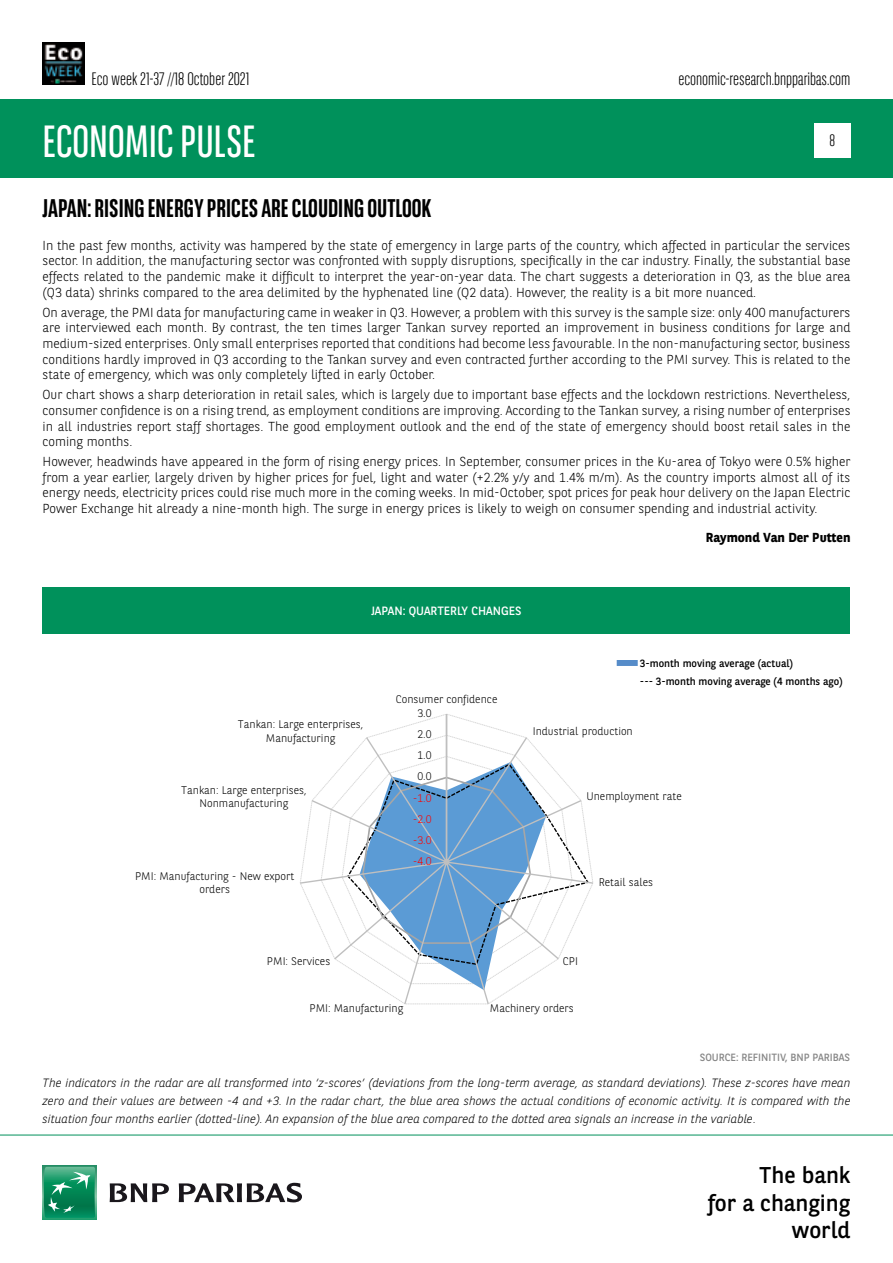
<style>
.page{position:relative;width:893px;height:1263px;background:#fff}
.page>*{position:absolute;margin:0;border:0;box-sizing:border-box;transform-origin:0 0}
.t1{font:45px "BNPP Sans Condensed";color:#fff}
.t2{font:700 25.5px "BNPP Sans Condensed";color:#000}
.t3{font:22.8px/27.3px "BNPP Sans";color:#000;text-align:right}
.t4{font:300 18px "BNPP Sans Condensed";color:#000}
.t5{font:300 16.5px "BNPP Sans Condensed";color:#000}
.t6{font:300 13.05px/15.6px "BNPP Sans";color:#000;text-align:justify}
.t7{font:700 13.05px "BNPP Sans";color:#000}
.t8{font:italic 300 12px/18px "BNPP Sans";color:#000;text-align:justify}
.t9{font:12px "BNPP Sans";color:#fff}
.t10{font:300 11.1px/13.4px "BNPP Sans";color:#000;text-align:center}
.t11{font:300 11.1px "BNPP Sans";color:#f00}
.t12{font:10.5px/18px "BNPP Sans";color:#000}
.t13{font:10.5px "BNPP Sans";color:#878787}
.s1{font-style:normal}
</style>
<div class="page">
<div style="left:1px;top:99px;width:892px;height:78px;background:#00915b"></div>
<svg style="left:43px;top:1166px;width:53px;height:53px"></svg>
<svg style="left:44px;top:1167px;width:51px;height:51px;background:#26996e"></svg>
<svg style="left:110px;top:1183px;width:59px;height:19px"></svg>
<svg style="left:179px;top:1183px;width:123px;height:19px"></svg>
<hr style="left:0;top:1135px;width:893px;height:1px;background:#00915b">
<div style="left:814px;top:123px;width:36px;height:34px;background:#fff"></div>
<img style="left:43px;top:43px;width:42px;height:42px">
<svg style="left:300px;top:714px;width:293px;height:291px"></svg>
<div style="left:43px;top:587px;width:807px;height:47px;background:#00915b"></div>
<div style="left:617px;top:660px;width:21px;height:6px;background:#568cc9"></div>
<h3 class="t4" style="left:91px;top:67px;width:160px">Eco week 21-37 //18 October 2021</h3>
<h1 class="t1" style="left:43px;top:113px;width:215px">ECONOMIC PULSE</h1>
<h3 class="t4" style="left:678px;top:67px;width:174px">economic-research.bnpparibas.com</h3>
<p class="t5" style="left:829px;top:130px;width:7px">8</p>
<h2 class="t2" style="left:43px;top:193px;width:390px">JAPAN: RISING ENERGY PRICES ARE CLOUDING OUTLOOK</h2>
<p class="t6" style="left:43px;top:237px;width:809px">In the past few months, activity was hampered by the state of emergency in large parts of the country, which affected in particular the services sector. In addition, the manufacturing sector was confronted with supply disruptions, specifically in the car industry. Finally, the substantial base effects related to the pandemic make it difficult to interpret the year-on-year data. The chart suggests a deterioration in Q3, as the blue area (Q3 data) shrinks compared to the area delimited by the hyphenated line (Q2 data). However, the reality is a bit more nuanced.</p>
<p class="t6" style="left:43px;top:304px;width:809px">On average, the PMI data for manufacturing came in weaker in Q3. However, a problem with this survey is the sample size: only 400 manufacturers are interviewed each month. By contrast, the ten times larger Tankan survey reported an improvement in business conditions for large and medium-sized enterprises. Only small enterprises reported that conditions had become less favourable. In the non-manufacturing sector, business conditions hardly improved in Q3 according to the Tankan survey and even contracted further according to the PMI survey. This is related to the state of emergency, which was only completely lifted in early October.</p>
<p class="t6" style="left:43px;top:386px;width:809px">Our chart shows a sharp deterioration in retail sales, which is largely due to important base effects and the lockdown restrictions. Nevertheless, consumer confidence is on a rising trend, as employment conditions are improving. According to the Tankan survey, a rising number of enterprises in all industries report staff shortages. The good employment outlook and the end of the state of emergency should boost retail sales in the coming months.</p>
<p class="t6" style="left:43px;top:453px;width:809px">However, headwinds have appeared in the form of rising energy prices. In September, consumer prices in the Ku-area of Tokyo were 0.5% higher from a year earlier, largely driven by higher prices for fuel, light and water (+2.2% y/y and 1.4% m/m). As the country imports almost all of its energy needs, electricity prices could rise much more in the coming weeks. In mid-October, spot prices for peak hour delivery on the Japan Electric Power Exchange hit already a nine-month high. The surge in energy prices is likely to weigh on consumer spending and industrial activity.</p>
<p class="t7" style="left:706px;top:528px;width:146px">Raymond Van Der Putten</p>
<p class="t9" style="left:371px;top:602px;width:152px">JAPAN: QUARTERLY CHANGES</p>
<p class="t10" style="left:238px;top:717px;width:127px">Tankan: Large enterprises,<br>Manufacturing</p>
<p class="t10" style="left:181px;top:783px;width:127px">Tankan: Large enterprises,<br>Nonmanufacturing</p>
<p class="t10" style="left:135px;top:868px;width:161px">PMI: Manufacturing - New export orders</p>
<p class="t10" style="left:396px;top:692px;width:103px">Consumer confidence</p>
<p class="t10" style="left:417px;top:706px;width:16px">3.0</p>
<p class="t10" style="left:417px;top:727px;width:16px">2.0</p>
<p class="t10" style="left:417px;top:748px;width:16px">1.0</p>
<p class="t10" style="left:417px;top:769px;width:16px">0.0</p>
<p class="t11" style="left:413px;top:790px;width:21px">-1.0</p>
<p class="t11" style="left:413px;top:811px;width:21px">-2.0</p>
<p class="t11" style="left:413px;top:832px;width:21px">-3.0</p>
<p class="t11" style="left:413px;top:853px;width:21px">-4.0</p>
<p class="t12" style="left:640px;top:653px;width:204px">3-month moving average (actual)<br>--- 3-month moving average (4 months ago)</p>
<p class="t10" style="left:533px;top:724px;width:102px">Industrial production</p>
<p class="t10" style="left:586px;top:789px;width:97px">Unemployment rate</p>
<p class="t10" style="left:599px;top:875px;width:56px">Retail sales</p>
<p class="t10" style="left:267px;top:954px;width:65px">PMI: Services</p>
<p class="t10" style="left:563px;top:954px;width:17px">CPI</p>
<p class="t10" style="left:309px;top:1001px;width:95px">PMI: Manufacturing</p>
<p class="t10" style="left:490px;top:1001px;width:85px">Machinery orders</p>
<p class="t13" style="left:700px;top:1050px;width:152px">SOURCE: REFINITIV, BNP PARIBAS</p>
<p class="t8" style="left:43px;top:1073px;width:809px">The indicators in the radar are all transformed into ‘z-scores’ (deviations from the long-term average, as standard deviations). These z-scores have mean zero and their values are between -4 and +3. In the radar chart, the blue area shows the actual conditions of economic activity. It is compared with the situation four months earlier (dotted-line). An expansion of the blue area compared to the dotted area signals an increase in the variable<span class="s1">.</span></p>
<h3 class="t3" style="left:708px;top:1161px;width:144px">The bank<br>for a changing world</h3>
</div>
